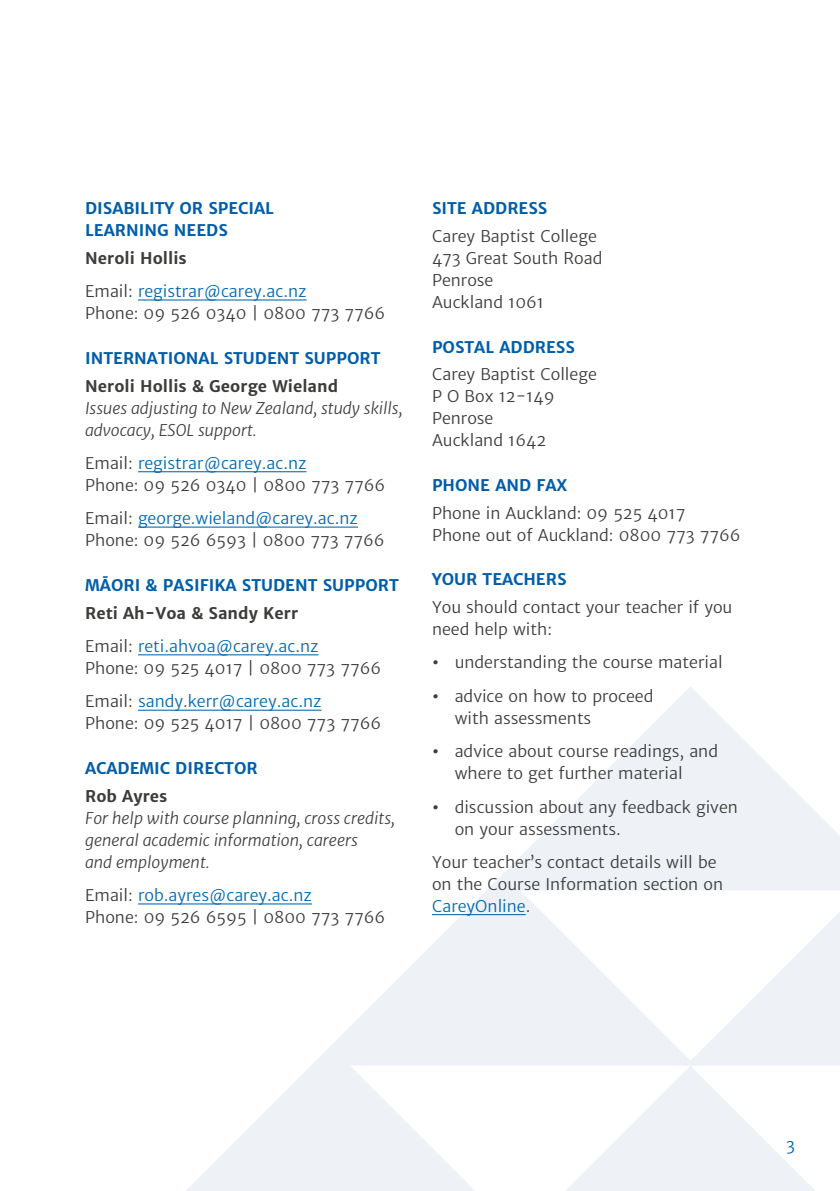
<style>
.page{position:relative;width:840px;height:1191px;background:#fff}
.page>*{position:absolute;margin:0;border:0;box-sizing:border-box;transform-origin:0 0}
.t1{font:16px/22px "Merriweather Sans";color:#3c3c3b}
.t2{font:700 16px/22px "Merriweather Sans";color:#005da9}
.t3{font:italic 16px/22px "Merriweather Sans";color:#3c3c3b}
.t4{font:16px/33.4px "Merriweather Sans";color:#0069b2}
.t5{font:700 16px "Merriweather Sans";color:#3c3c3b}
.t6{font:16px "Merriweather Sans";color:#005da9}
.s1{font-weight:700;color:#3c3c3b}
.s2{color:#3c3c3b}
.s3{color:#0069b2}
.s4{font-weight:700}
</style>
<div class="page">
<svg style="left:138px;top:687px;width:701px;height:504px"></svg>
<svg style="left:520px;top:890px;width:319px;height:170px"></svg>
<svg style="left:350px;top:1065px;width:340px;height:126px"></svg>
<svg style="left:690px;top:1065px;width:149px;height:126px"></svg>
<hr style="left:138px;top:299px;width:168px;height:1px;background:#0069b2">
<hr style="left:138px;top:471px;width:168px;height:1px;background:#0069b2">
<hr style="left:138px;top:526px;width:220px;height:1px;background:#0069b2">
<hr style="left:138px;top:654px;width:180px;height:1px;background:#0069b2">
<hr style="left:138px;top:709px;width:183px;height:1px;background:#0069b2">
<hr style="left:138px;top:903px;width:174px;height:1px;background:#0069b2">
<hr style="left:432px;top:914px;width:93px;height:1px;background:#0069b2">
<p class="t2" style="left:85px;top:198px;width:190px">DISABILITY OR SPECIAL<br>LEARNING NEEDS</p>
<p class="t4" style="left:85px;top:242px;width:223px"><span class="s1">Neroli Hollis<br></span><span class="s2">Email:</span> registrar@carey.ac.nz</p>
<p class="t1" style="left:85px;top:303px;width:301px">Phone: 09 526 0340 | 0800 773 7766</p>
<p class="t2" style="left:85px;top:347px;width:297px">INTERNATIONAL STUDENT SUPPORT</p>
<p class="t5" style="left:85px;top:376px;width:254px">Neroli Hollis &amp; George Wieland</p>
<p class="t3" style="left:85px;top:397px;width:319px">Issues adjusting to New Zealand, study skills, advocacy, ESOL support.</p>
<p class="t1" style="left:85px;top:452px;width:301px">Email: <span class="s3">registrar@carey.ac.nz<br></span>Phone: 09 526 0340 | 0800 773 7766</p>
<p class="t1" style="left:85px;top:508px;width:301px">Email: <span class="s3">george.wieland@carey.ac.nz<br></span>Phone: 09 526 6593 | 0800 773 7766</p>
<p class="t2" style="left:85px;top:574px;width:315px">MĀORI &amp; PASIFIKA STUDENT SUPPORT</p>
<p class="t4" style="left:85px;top:596px;width:235px"><span class="s1">Reti Ah-Voa &amp; Sandy Kerr<br></span><span class="s2">Email:</span> reti.ahvoa@carey.ac.nz</p>
<p class="t1" style="left:85px;top:652px;width:297px;line-height:33.4px">Phone: 09 525 4017 | 0800 773 7766<br>Email: <span class="s3">sandy.kerr@carey.ac.nz</span></p>
<p class="t1" style="left:85px;top:713px;width:297px">Phone: 09 525 4017 | 0800 773 7766</p>
<p class="t2" style="left:85px;top:757px;width:174px">ACADEMIC DIRECTOR</p>
<p class="t5" style="left:85px;top:786px;width:84px">Rob Ayres</p>
<p class="t3" style="left:85px;top:807px;width:311px">For help with course planning, cross credits, general academic information, careers<br>and employment.</p>
<p class="t1" style="left:85px;top:884px;width:301px">Email: <span class="s3">rob.ayres@carey.ac.nz<br></span>Phone: 09 526 6595 | 0800 773 7766</p>
<p class="t2" style="left:432px;top:198px;width:117px">SITE ADDRESS</p>
<p class="t1" style="left:432px;top:225px;width:172px">Carey Baptist College<br>473 Great South Road<br>Penrose<br>Auckland 1061</p>
<p class="t2" style="left:432px;top:336px;width:144px">POSTAL ADDRESS</p>
<p class="t1" style="left:432px;top:364px;width:166px">Carey Baptist College<br>P O Box 12-149<br>Penrose<br>Auckland 1642</p>
<p class="t2" style="left:432px;top:474px;width:137px">PHONE AND FAX</p>
<p class="t1" style="left:432px;top:502px;width:310px">Phone in Auckland: 09 525 4017<br>Phone out of Auckland: 0800 773 7766</p>
<p class="t2" style="left:432px;top:569px;width:136px">YOUR TEACHERS</p>
<p class="t1" style="left:432px;top:596px;width:301px">You should contact your teacher if you need help with:</p>
<p class="t1" style="left:432px;top:652px;width:292px"><span class="s4">•</span> understanding the course material</p>
<p class="t1" style="left:454px;top:685px;width:200px;text-indent:-23px"><span class="s4">•</span> advice on how to proceed with assessments</p>
<p class="t1" style="left:454px;top:740px;width:265px;text-indent:-23px"><span class="s4">•</span> advice about course readings, and where to get further material</p>
<p class="t1" style="left:454px;top:796px;width:284px;text-indent:-23px"><span class="s4">•</span> discussion about any feedback given on your assessments.</p>
<p class="t1" style="left:432px;top:851px;width:292px">Your teacher’s contact details will be on the Course Information section on<br><span class="s3">CareyOnline</span>.</p>
<p class="t6" style="left:785px;top:1135px;width:10px">3</p>
</div>
